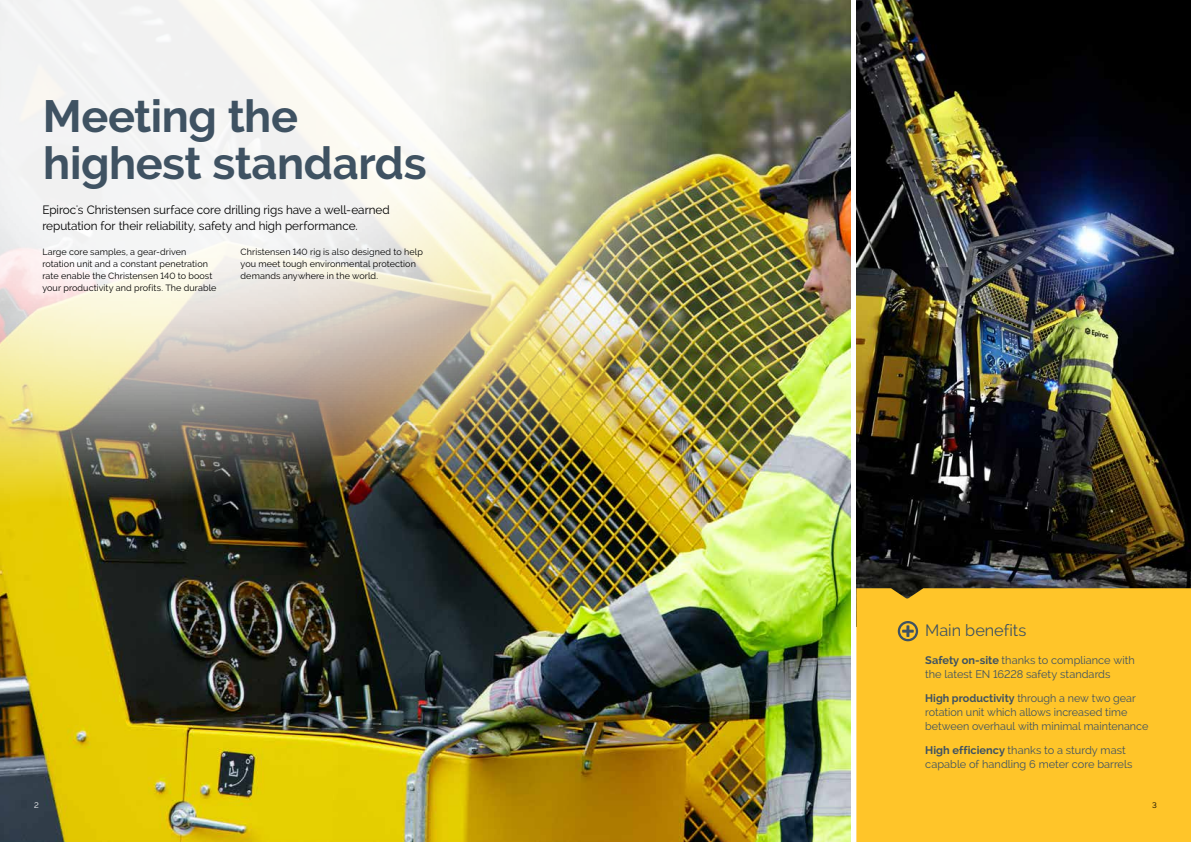
<style>
.page{position:relative;width:1191px;height:842px;background:#fff}
.page>*{position:absolute;margin:0;border:0;box-sizing:border-box;transform-origin:0 0}
.t1{font:700 45px/47px "Raleway";letter-spacing:-.01em;color:#3f5262}
.t2{font:16.3px "Raleway";letter-spacing:-.005em;color:#3f5262}
.t3{font:12px/15.5px "Raleway";letter-spacing:-.005em;color:#000}
.t4{font:11px/14px "Raleway";color:#3f5262}
.t5{font:9px/12px "Raleway";letter-spacing:.01em;color:#000}
.t6{font:8px "Raleway";color:#fff}
.t7{font:8px "Raleway";color:#000}
.s1{font-weight:700}
</style>
<div class="page">
<img style="left:0;top:0;width:850px;height:842px">
<img style="left:0;top:0;width:707px;height:511px">
<img style="left:856px;top:0;width:335px;height:588px">
<div style="left:856px;top:588px;width:335px;height:254px;background:#ffc529"></div>
<svg style="left:897px;top:621px;width:21px;height:20px"></svg>
<h1 class="t1" style="left:43px;top:93px;width:385px">Meeting the highest standards</h1>
<p class="t3" style="left:42px;top:202px;width:349px">Epiroc's Christensen surface core drilling rigs have a well-earned reputation for their reliability, safety and high performance.</p>
<p class="t5" style="left:42px;top:246px;width:176px">Large core samples, a gear-driven rotation unit and a constant penetration rate enable the Christensen 140 to boost your productivity and profits. The durable</p>
<p class="t5" style="left:241px;top:246px;width:184px">Christensen 140 rig is also designed to help you meet tough environmental protection demands anywhere in the world.</p>
<h2 class="t2" style="left:925px;top:621px;width:103px">Main benefits</h2>
<p class="t4" style="left:925px;top:653px;width:211px"><span class="s1">Safety on-site</span> thanks to compliance with the latest EN 16228 safety standards</p>
<p class="t4" style="left:925px;top:691px;width:225px"><span class="s1">High productivity</span> through a new two gear rotation unit which allows increased time between overhaul with minimal maintenance</p>
<p class="t4" style="left:925px;top:743px;width:209px"><span class="s1">High efficiency</span> thanks to a sturdy mast capable of handling 6 meter core barrels</p>
<p class="t6" style="left:34px;top:800px;width:6px">2</p>
<p class="t7" style="left:1152px;top:800px;width:6px">3</p>
</div>
